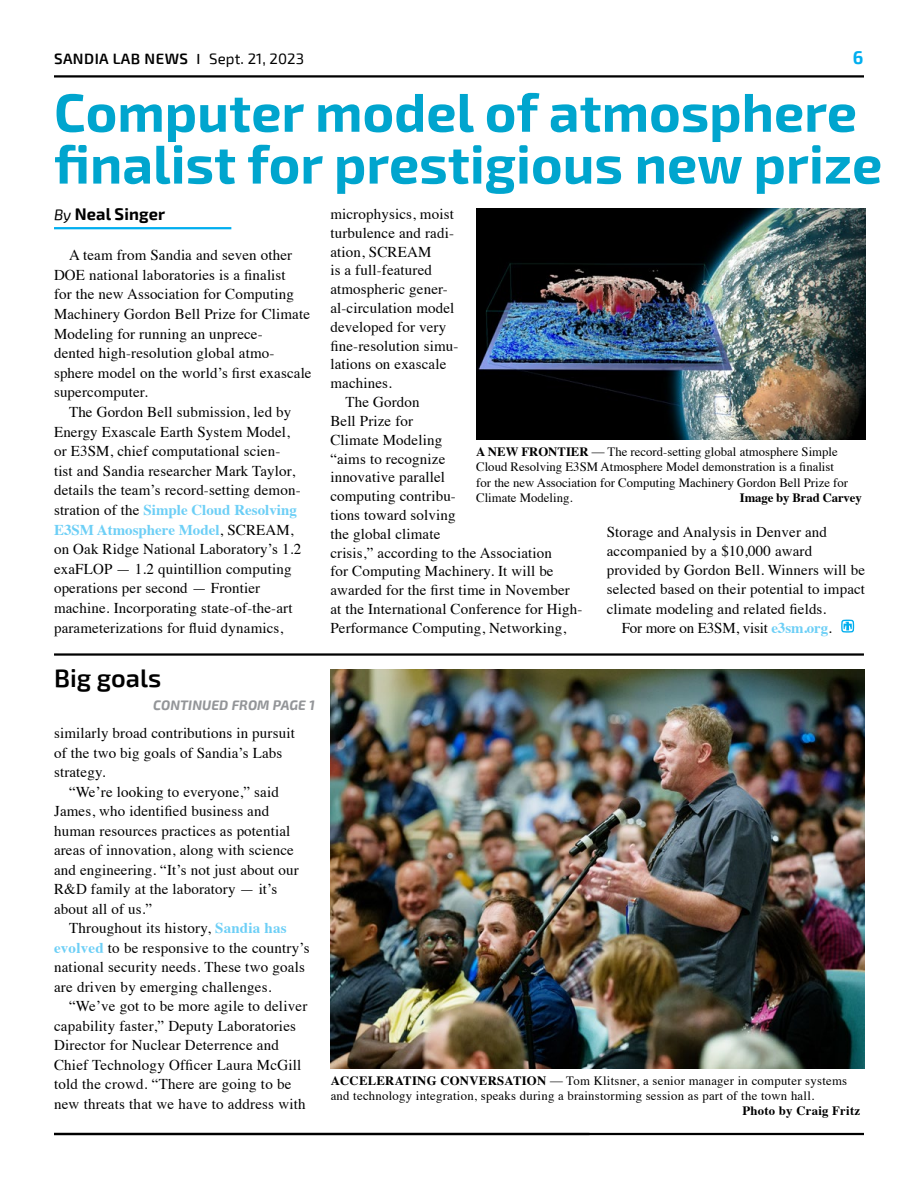
<style>
.page{position:relative;width:918px;height:1188px;background:#fff}
.page>*{position:absolute;margin:0;border:0;box-sizing:border-box;transform-origin:0 0}
.t1{font:700 54px/51.9px "Exo 2";color:#00a5ce}
.t2{font:600 25.5px "Exo 2";color:#000}
.t3{font:700 18px "Exo 2";color:#00aeef}
.t4{font:700 16.5px "Exo 2";letter-spacing:.01em;color:#000}
.t5{font:15px/19.6px "Times";letter-spacing:.01em;color:#000}
.t6{font:15px "Times";letter-spacing:-.01em;color:#000}
.t7{font:600 15px "Exo 2";letter-spacing:.03em;color:#000}
.t8{font:italic 700 13.5px "Exo 2";letter-spacing:.01em;color:#939598}
.t9{font:12.75px/15.3px "Times";color:#000}
.t10{font:12.75px/15.3px "Times";letter-spacing:.02em;color:#000}
.t11{font:700 12.75px "Times";letter-spacing:.005em;color:#000}
.s1{font-family:"Times";font-weight:700}
.s2{font-weight:400}
.s3{font-weight:400;font-style:italic;font-size:15px}
.s4{font-weight:700;color:#6dcff6}
.s5{font-weight:700}
.s6{font-family:"Times New Roman"}
</style>
<div class="page">
<hr style="left:54px;top:1133px;width:810px;height:2px;background:#000">
<hr style="left:54px;top:75px;width:810px;height:3px;background:#000">
<hr style="left:54px;top:653px;width:810px;height:3px;background:#000">
<hr style="left:54px;top:227px;width:177px;height:2px;background:#00aeef">
<svg style="left:841px;top:620px;width:13px;height:13px"></svg>
<img style="left:476px;top:209px;width:389px;height:231px">
<img style="left:331px;top:670px;width:533px;height:398px">
<p class="t7" style="left:54px;top:50px;width:252px">SANDIA LAB NEWS <span class="s1">|</span> <span class="s2">Sept. 21, 2023</span></p>
<p class="t3" style="left:853px;top:47px;width:12px">6</p>
<h1 class="t1" style="left:54px;top:88px;width:830px">Computer model of atmosphere finalist for prestigious new prize</h1>
<p class="t4" style="left:54px;top:205px;width:113px"><span class="s3">By</span> Neal Singer</p>
<p class="t5" style="left:54px;top:244px;width:259px;text-indent:15px">A team from Sandia and seven other DOE national laboratories is a finalist<br>for the new Association for Computing Machinery Gordon Bell Prize for Climate Modeling for running an unprece-<br>dented high-resolution global atmo&shy;sphere model on the world’s first exascale supercomputer.</p>
<p class="t5" style="left:54px;top:401px;width:249px;text-indent:15px">The Gordon Bell submission, led by Energy Exascale Earth System Model, or E3SM, chief computational scien&shy;tist and Sandia researcher Mark Taylor, details the team’s record-setting demon&shy;stration of the <span class="s4">Simple Cloud Resolving E3SM Atmosphere Model</span>, SCREAM, on Oak Ridge National Laboratory’s 1.2 exaFLOP — 1.2 quintillion computing operations per second — Frontier machine. Incorporating state-of-the-art parameterizations for fluid dynamics,</p>
<h2 class="t2" style="left:54px;top:663px;width:109px">Big goals</h2>
<p class="t8" style="left:153px;top:697px;width:163px">CONTINUED FROM PAGE 1</p>
<p class="t5" style="left:54px;top:722px;width:242px">similarly broad contributions in pursuit of the two big goals of Sandia’s Labs strategy.</p>
<p class="t5" style="left:54px;top:781px;width:246px;text-indent:15px">“We’re looking to everyone,” said James, who identified business and human resources practices as potential areas of innovation, along with science and engineering. “It’s not just about our R&amp;D family at the laboratory — it’s about all of us.”</p>
<p class="t5" style="left:54px;top:917px;width:257px;text-indent:15px">Throughout its history, <span class="s4">Sandia has evolved</span> to be responsive to the country’s national security needs. These two goals are driven by emerging challenges.</p>
<p class="t5" style="left:54px;top:995px;width:255px;text-indent:15px">“We’ve got to be more agile to deliver capability faster,” Deputy Laboratories Director for Nuclear Deterrence and Chief Technology Officer Laura McGill told the crowd. “There are going to be new threats that we have to address with</p>
<p class="t5" style="left:330px;top:203px;width:125px">microphysics, moist</p>
<p class="t5" style="left:330px;top:222px;width:125px">turbulence and radi-</p>
<p class="t5" style="left:330px;top:240px;width:102px">ation, SCREAM</p>
<p class="t5" style="left:330px;top:259px;width:103px">is a full-featured</p>
<p class="t5" style="left:330px;top:278px;width:119px">atmospheric gener-</p>
<p class="t5" style="left:330px;top:297px;width:126px">al-circulation model</p>
<p class="t5" style="left:330px;top:316px;width:117px">developed for very</p>
<p class="t5" style="left:330px;top:334px;width:130px">fine-resolution simu-</p>
<p class="t5" style="left:330px;top:353px;width:118px">lations on exascale</p>
<p class="t5" style="left:330px;top:372px;width:63px">machines.</p>
<p class="t5" style="left:345px;top:391px;width:76px">The Gordon</p>
<p class="t5" style="left:330px;top:410px;width:84px">Bell Prize for</p>
<p class="t5" style="left:330px;top:429px;width:113px">Climate Modeling</p>
<p class="t5" style="left:330px;top:447px;width:117px">“aims to recognize</p>
<p class="t5" style="left:330px;top:466px;width:116px">innovative parallel</p>
<p class="t5" style="left:330px;top:485px;width:127px">computing contribu-</p>
<p class="t5" style="left:330px;top:504px;width:127px">tions toward solving</p>
<p class="t5" style="left:330px;top:523px;width:112px">the global climate</p>
<p class="t5" style="left:330px;top:541px;width:223px">crisis,” according to the Association</p>
<p class="t5" style="left:330px;top:560px;width:225px">for Computing Machinery. It will be</p>
<p class="t5" style="left:330px;top:579px;width:241px">awarded for the first time in November</p>
<p class="t5" style="left:330px;top:598px;width:254px">at the International Conference for High-</p>
<p class="t5" style="left:330px;top:617px;width:237px">Performance Computing, Networking,</p>
<p class="t9" style="left:476px;top:443px;width:373px"><span class="s5">A NEW FRONTIER</span> <span class="s6">—</span> The record-setting global atmosphere Simple Cloud Resolving E3SM Atmosphere Model demonstration is a finalist for the new Association for Computing Machinery Gordon Bell Prize for Climate Modeling.</p>
<p class="t11" style="left:740px;top:486px;width:123px">Image by Brad Carvey</p>
<p class="t5" style="left:607px;top:521px;width:222px">Storage and Analysis in Denver and</p>
<p class="t5" style="left:607px;top:540px;width:207px">accompanied by a $10,000 award</p>
<p class="t5" style="left:607px;top:559px;width:260px">provided by Gordon Bell. Winners will be</p>
<p class="t5" style="left:607px;top:578px;width:260px">selected based on their potential to impact</p>
<p class="t5" style="left:607px;top:597px;width:221px">climate modeling and related fields.</p>
<p class="t6" style="left:622px;top:614px;width:212px">For more on E3SM, visit <span class="s4">e3sm.org</span>.</p>
<p class="t10" style="left:331px;top:1072px;width:518px"><span class="s5">ACCELERATING CONVERSATION</span> <span class="s6">—</span> Tom Klitsner, a senior manager in computer systems and technology integration, speaks during a brainstorming session as part of the town hall.</p>
<p class="t11" style="left:742px;top:1099px;width:119px">Photo by Craig Fritz</p>
</div>
